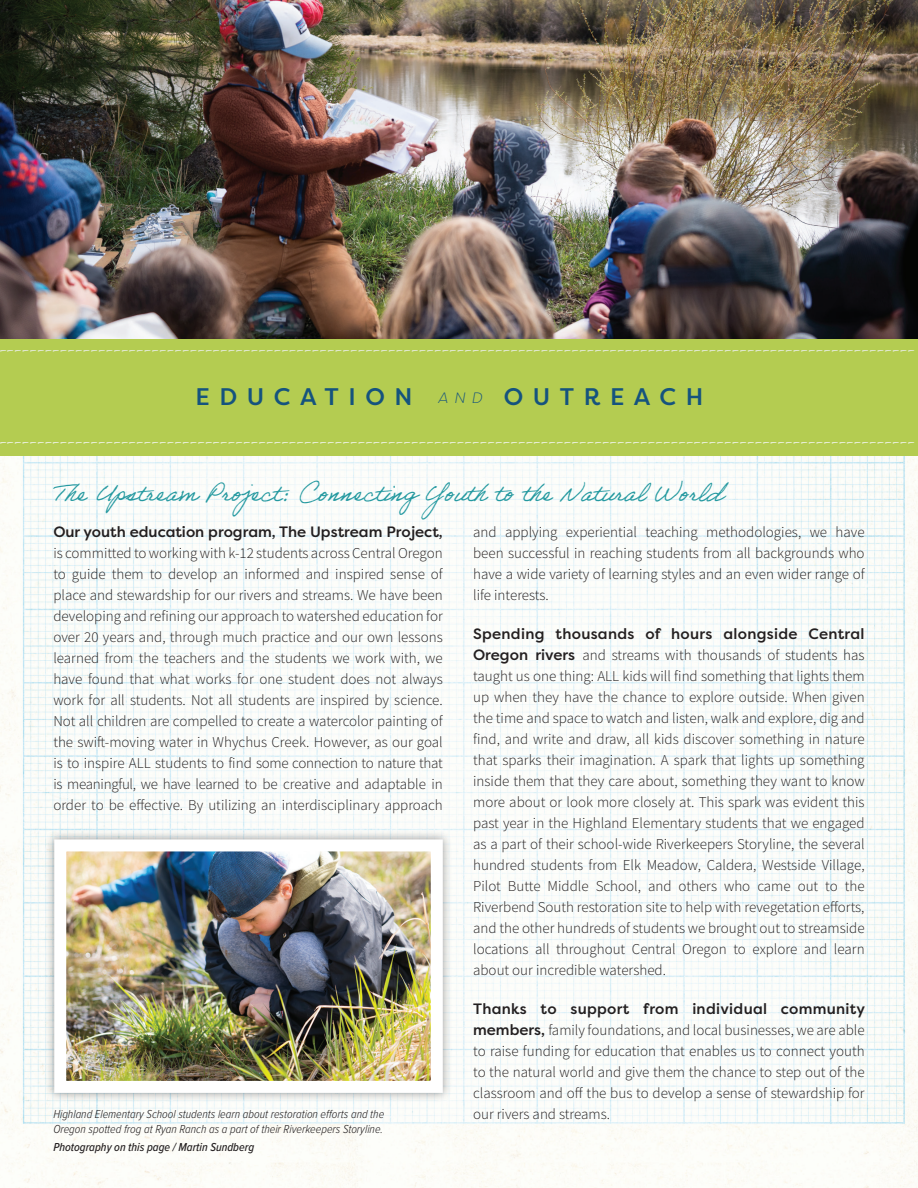
<style>
.page{position:relative;width:918px;height:1188px;background:#fff}
.page>*{position:absolute;margin:0;border:0;box-sizing:border-box;transform-origin:0 0}
.t1{font:24px "Adobe Handwriting Ernie";color:#2499a0}
.t2{font:500 24px "Filson Pro";letter-spacing:.4em;color:#15537e}
.t3{font:300 15px/21px "Source Sans Pro";color:#231f20;text-align:justify}
.t4{font:15px "Adobe Handwriting Ernie";color:#ebeeec}
.t5{font:15px "Adobe Handwriting Ernie";color:#f4f6f5}
.t6{font:italic 300 12px/15px "Proxima Nova Cond";color:#231f20}
.t7{font:italic 500 12px "Proxima Nova Cond";color:#231f20}
.s1{font-weight:300;font-style:italic;font-size:15px}
.s2{font-family:"Filson Pro";font-weight:500}
</style>
<div class="page">
<img style="left:0;top:455px;width:918px;height:733px">
<img style="left:0;top:0;width:918px;height:339px">
<div style="left:0;top:339px;width:918px;height:116px;background:#b4cc51"></div>
<div style="left:44px;top:830px;width:409px;height:272px;background:#231f20;opacity:.42"></div>
<img style="left:48px;top:833px;width:401px;height:266px">
<p class="t4" style="left:-2px;top:341px;width:918px">------------------------------------------------------------------------------------------------------------------------</p>
<p class="t2" style="left:196px;top:380px;width:509px">EDUCATION <span class="s1">AND</span> OUTREACH</p>
<p class="t5" style="left:-2px;top:433px;width:918px">------------------------------------------------------------------------------------------------------------------------</p>
<p class="t1" style="left:54px;top:479px;width:670px">The Upstream Project: Connecting Youth to the Natural World</p>
<p class="t3" style="left:473px;top:522px;width:393px">and applying experiential teaching methodologies, we have been successful in reaching students from all backgrounds who have a wide variety of learning styles and an even wider range of life interests.</p>
<p class="t3" style="left:473px;top:624px;width:393px"><span class="s2">Spending thousands of hours alongside Central Oregon rivers</span> and streams with thousands of students has taught us one thing: ALL kids will find something that lights them up when they have the chance to explore outside. When given the time and space to watch and listen, walk and explore, dig and find, and write and draw, all kids discover something in nature that sparks their imagination. A spark that lights up something inside them that they care about, something they want to know more about or look more closely at. This spark was evident this past year in the Highland Elementary students that we engaged as a part of their school-wide Riverkeepers Storyline, the several hundred students from Elk Meadow, Caldera, Westside Village, Pilot Butte Middle School, and others who came out to the Riverbend South restoration site to help with revegetation efforts, and the other hundreds of students we brought out to streamside locations all throughout Central Oregon to explore and learn about our incredible watershed.</p>
<p class="t3" style="left:473px;top:999px;width:393px"><span class="s2">Thanks to support from individual community members,</span> family foundations, and local businesses, we are able to raise funding for education that enables us to connect youth to the natural world and give them the chance to step out of the classroom and off the bus to develop a sense of stewardship for our rivers and streams.</p>
<p class="t3" style="left:53px;top:522px;width:391px"><span class="s2">Our youth education program, The Upstream Project, </span>is committed to working with k-12 students across Central Oregon to guide them to develop an informed and inspired sense of place and stewardship for our rivers and streams. We have been developing and refining our approach to watershed education for over 20 years and, through much practice and our own lessons learned from the teachers and the students we work with, we have found that what works for one student does not always work for all students. Not all students are inspired by science.<br>Not all children are compelled to create a watercolor painting of the swift-moving water in Whychus Creek. However, as our goal is to inspire ALL students to find some connection to nature that is meaningful, we have learned to be creative and adaptable in order to be effective. By utilizing an interdisciplinary approach</p>
<p class="t6" style="left:53px;top:1106px;width:332px">Highland Elementary School students learn about restoration efforts and the<br>Oregon spotted frog at Ryan Ranch as a part of their Riverkeepers Storyline.</p>
<p class="t7" style="left:53px;top:1138px;width:202px">Photography on this page / Martin Sundberg</p>
</div>
